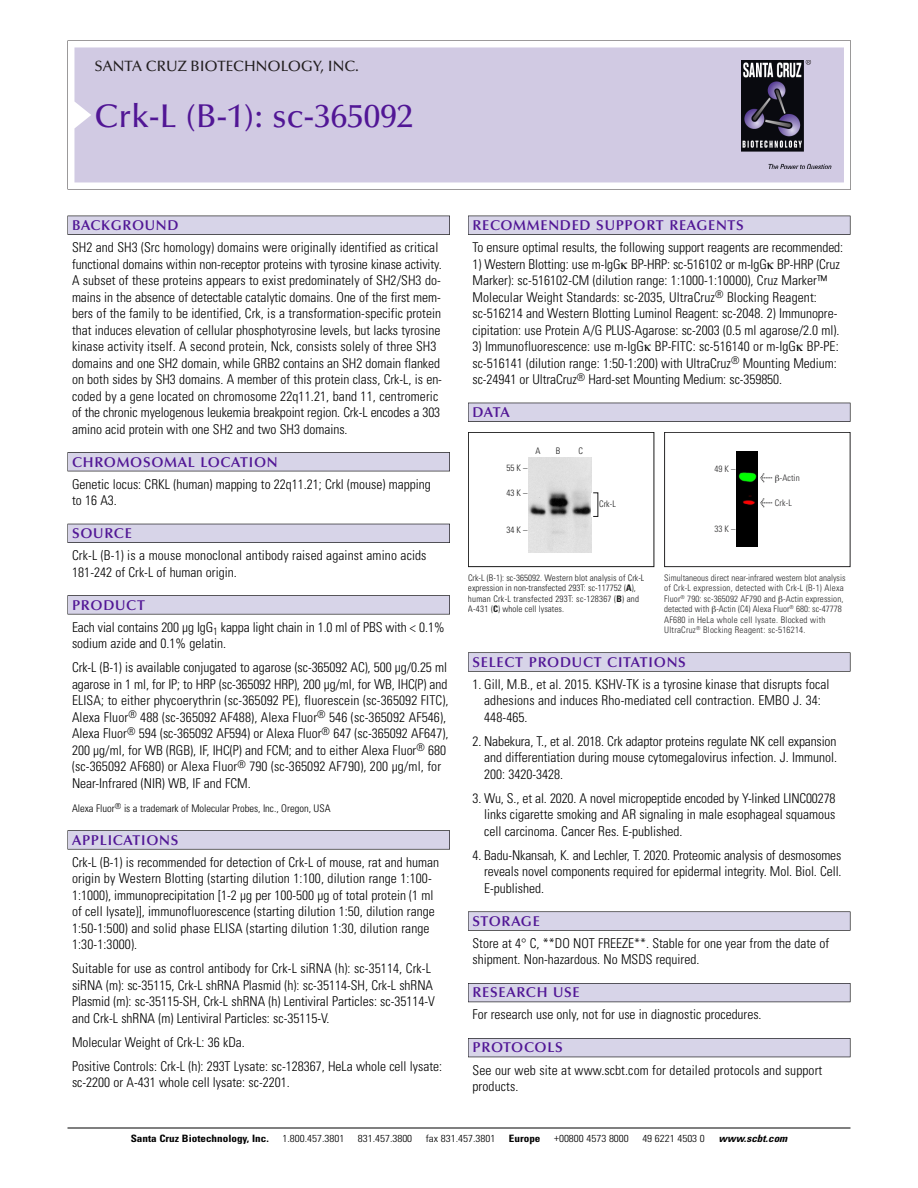
<style>
.page{position:relative;width:918px;height:1188px;background:#fff}
.page>*{position:absolute;margin:0;border:0;box-sizing:border-box;transform-origin:0 0}
.t1{font:500 33px "Optima";color:#511695}
.t2{font:500 15px "Optima";color:#231f20}
.t3{font:600 14.25px "Optima";letter-spacing:.05em;color:#511695}
.t4{font:300 condensed 13.5px/16.5px "Univers";color:#000}
.t5{font:300 condensed 10.5px "Univers";color:#000}
.t6{font:300 condensed 10.2px "Univers";color:#000;scale:1.1 1}
.t7{font:700 condensed 10.2px "Univers";color:#000;scale:1.1 1}
.t8{font:italic 700 condensed 10.2px "Univers";color:#000;scale:1.1 1}
.t9{font:300 condensed 9px/10.5px "Univers";letter-spacing:.01em;color:#272627}
.t10{font:300 condensed 9px/10.5px "Univers";letter-spacing:.005em;color:#191919}
.s1{font-weight:700}
.s2{font-family:"Meta Plus";font-weight:400;font-stretch:normal;font-size:10.5px}
</style>
<div class="page">
<svg style="left:74px;top:41px;width:777px;height:148px"></svg>
<div style="left:74px;top:47px;width:770px;height:135px;background:#d1cae3"></div>
<img style="left:741px;top:60px;width:90px;height:108px">
<div style="left:68px;top:216px;width:382px;height:19px;background:#535256"></div>
<div style="left:68px;top:216px;width:381px;height:18px;background:#d7d4e8"></div>
<div style="left:68px;top:452px;width:382px;height:19px;background:#515155"></div>
<div style="left:68px;top:453px;width:381px;height:18px;background:#d7d4e8"></div>
<div style="left:68px;top:524px;width:382px;height:19px;background:#515057"></div>
<div style="left:68px;top:524px;width:381px;height:18px;background:#d7d4e8"></div>
<div style="left:68px;top:595px;width:382px;height:19px;background:#575659"></div>
<div style="left:68px;top:596px;width:381px;height:18px;background:#d7d4e8"></div>
<svg style="left:68px;top:830px;width:382px;height:20px"></svg>
<div style="left:68px;top:831px;width:381px;height:18px;background:#d7d4e8"></div>
<div style="left:468px;top:216px;width:382px;height:19px;background:#535256"></div>
<div style="left:468px;top:216px;width:382px;height:18px;background:#d7d4e8"></div>
<div style="left:468px;top:403px;width:382px;height:19px;background:#525156"></div>
<div style="left:468px;top:403px;width:382px;height:18px;background:#d7d4e8"></div>
<div style="left:468px;top:652px;width:382px;height:20px;background:#666"></div>
<div style="left:468px;top:653px;width:382px;height:18px;background:#d7d4e8"></div>
<svg style="left:468px;top:911px;width:382px;height:20px"></svg>
<div style="left:468px;top:912px;width:382px;height:18px;background:#d7d4e8"></div>
<div style="left:468px;top:983px;width:382px;height:19px;background:#55545b"></div>
<div style="left:468px;top:984px;width:382px;height:18px;background:#d7d4e8"></div>
<div style="left:468px;top:1038px;width:382px;height:19px;background:#525158"></div>
<div style="left:468px;top:1039px;width:382px;height:18px;background:#d7d4e8"></div>
<hr style="left:68px;top:1128px;width:782px;height:1px;background:#000">
<div style="left:468px;top:432px;width:186px;height:135px;border:1px solid #191919"></div>
<img style="left:529px;top:457px;width:63px;height:95px">
<div style="left:664px;top:432px;width:186px;height:135px;border:1px solid #272627"></div>
<img style="left:737px;top:452px;width:21px;height:95px">
<p class="t2" style="left:94px;top:60px;width:266px">SANTA CRUZ BIOTECHNOLOGY, INC.</p>
<p class="t1" style="left:94px;top:102px;width:320px">Crk-L (B-1): sc-365092</p>
<p class="t3" style="left:72px;top:219px;width:108px">BACKGROUND</p>
<p class="t4" style="left:72px;top:240px;width:372px">SH2 and SH3 (Src homology) domains were originally identified as critical functional domains within non-receptor proteins with tyrosine kinase activity.<br>A subset of these proteins appears to exist predominately of SH2/SH3 do&shy;mains in the absence of detectable catalytic domains. One of the first mem&shy;bers of the family to be identified, Crk, is a transformation-specific protein that induces elevation of cellular phosphotyrosine levels, but lacks tyrosine kinase activity itself. A second protein, Nck, consists solely of three SH3 domains and one SH2 domain, while GRB2 contains an SH2 domain flanked on both sides by SH3 domains. A member of this protein class, Crk-L, is en&shy;coded by a gene located on chromosome 22q11.21, band 11, centromeric of the chronic myelogenous leukemia breakpoint region. Crk-L encodes a 303 amino acid protein with one SH2 and two SH3 domains.</p>
<p class="t3" style="left:72px;top:456px;width:207px">CHROMOSOMAL LOCATION</p>
<p class="t4" style="left:72px;top:477px;width:360px">Genetic locus: CRKL (human) mapping to 22q11.21; Crkl (mouse) mapping to 16 A3.</p>
<p class="t3" style="left:72px;top:527px;width:61px">SOURCE</p>
<p class="t4" style="left:72px;top:549px;width:356px">Crk-L (B-1) is a mouse monoclonal antibody raised against amino acids<br>181-242 of Crk-L of human origin.</p>
<p class="t3" style="left:72px;top:599px;width:74px">PRODUCT</p>
<p class="t4" style="left:72px;top:620px;width:374px">Each vial contains 200 µg IgG<sub>1</sub> kappa light chain in 1.0 ml of PBS with &lt; 0.1% sodium azide and 0.1% gelatin.</p>
<p class="t4" style="left:72px;top:661px;width:378px">Crk-L (B-1) is available conjugated to agarose (sc-365092 AC), 500 µg/0.25 ml agarose in 1 ml, for IP; to HRP (sc-365092 HRP), 200 µg/ml, for WB, IHC(P) and ELISA; to either phycoerythrin (sc-365092 PE), fluorescein (sc-365092 FITC), Alexa Fluor<sup>®</sup> 488 (sc-365092 AF488), Alexa Fluor<sup>®</sup> 546 (sc-365092 AF546), Alexa Fluor<sup>®</sup> 594 (sc-365092 AF594) or Alexa Fluor<sup>®</sup> 647 (sc-365092 AF647), 200 µg/ml, for WB (RGB), IF, IHC(P) and FCM; and to either Alexa Fluor<sup>®</sup> 680 (sc-365092 AF680) or Alexa Fluor<sup>®</sup> 790 (sc-365092 AF790), 200 µg/ml, for Near-Infrared (NIR) WB, IF and FCM.</p>
<p class="t5" style="left:72px;top:804px;width:260px">Alexa Fluor<sup>®</sup> is a trademark of Molecular Probes, Inc., Oregon, USA</p>
<p class="t3" style="left:72px;top:834px;width:108px">APPLICATIONS</p>
<p class="t4" style="left:72px;top:855px;width:369px">Crk-L (B-1) is recommended for detection of Crk-L of mouse, rat and human origin by Western Blotting (starting dilution 1:100, dilution range 1:100- 1:1000), immunoprecipitation [1-2 µg per 100-500 µg of total protein (1 ml of cell lysate)], immunofluorescence (starting dilution 1:50, dilution range 1:50-1:500) and solid phase ELISA (starting dilution 1:30, dilution range 1:30-1:3000).</p>
<p class="t4" style="left:72px;top:962px;width:365px">Suitable for use as control antibody for Crk-L siRNA (h): sc-35114, Crk-L siRNA (m): sc-35115, Crk-L shRNA Plasmid (h): sc-35114-SH, Crk-L shRNA Plasmid (m): sc-35115-SH, Crk-L shRNA (h) Lentiviral Particles: sc-35114-V and Crk-L shRNA (m) Lentiviral Particles: sc-35115-V.</p>
<p class="t4" style="left:72px;top:1035px;width:174px">Molecular Weight of Crk-L: 36 kDa.</p>
<p class="t4" style="left:72px;top:1059px;width:372px">Positive Controls: Crk-L (h): 293T Lysate: sc-128367, HeLa whole cell lysate: sc-2200 or A-431 whole cell lysate: sc-2201.</p>
<p class="t3" style="left:473px;top:219px;width:273px">RECOMMENDED SUPPORT REAGENTS</p>
<p class="t4" style="left:473px;top:240px;width:372px">To ensure optimal results, the following support reagents are recommended:</p>
<p class="t4" style="left:473px;top:257px;width:369px">1) Western Blotting: use m-IgG BP-HRP: sc-516102 or m-IgG BP-HRP (Cruz Marker): sc-516102-CM (dilution range: 1:1000-1:10000), Cruz Marker™ Molecular Weight Standards: sc-2035, UltraCruz<sup>®</sup> Blocking Reagent: sc-516214 and Western Blotting Luminol Reagent: sc-2048. 2) Immunopre&shy;cipitation: use Protein A/G PLUS-Agarose: sc-2003 (0.5 ml agarose/2.0 ml).</p>
<p class="t4" style="left:473px;top:339px;width:368px">3) Immunofluorescence: use m-IgG BP-FITC: sc-516140 or m-IgG BP-PE: sc-516141 (dilution range: 1:50-1:200) with UltraCruz<sup>®</sup> Mounting Medium: sc-24941 or UltraCruz<sup>®</sup> Hard-set Mounting Medium: sc-359850.</p>
<p class="t3" style="left:473px;top:406px;width:39px">DATA</p>
<p class="t10" style="left:507px;top:463px;width:22px">55K–</p>
<p class="t10" style="left:507px;top:489px;width:22px">43K–</p>
<p class="t10" style="left:507px;top:526px;width:22px">34K–</p>
<p class="t10" style="left:535px;top:446px;width:7px">A</p>
<p class="t10" style="left:556px;top:446px;width:6px">B</p>
<p class="t10" style="left:578px;top:446px;width:6px">C</p>
<p class="t10" style="left:599px;top:499px;width:18px">Crk-L</p>
<p class="t10" style="left:468px;top:573px;width:178px">Crk-L (B-1): sc-365092. Western blot analysis of Crk-L expression in non-transfected 293T: sc-117752 (<span class="s1">A</span>), human Crk-L transfected 293T: sc-128367 (<span class="s1">B</span>) and A-431 (<span class="s1">C</span>) whole cell lysates.</p>
<p class="t9" style="left:715px;top:465px;width:22px">49K–</p>
<p class="t9" style="left:715px;top:525px;width:22px">33K–</p>
<p class="t9" style="left:760px;top:473px;width:41px"><span class="s2">&lt;</span> -Actin</p>
<p class="t9" style="left:760px;top:498px;width:34px"><span class="s2">&lt;</span> Crk-L</p>
<p class="t9" style="left:664px;top:573px;width:183px">Simultaneous direct near-infrared western blot analysis of Crk-L expression, detected with Crk-L (B-1) Alexa Fluor<sup>®</sup> 790: sc-365092 AF790 and -Actin expression, detected with -Actin (C4) Alexa Fluor<sup>®</sup> 680: sc-47778<br>AF680 in HeLa whole cell lysate. Blocked with UltraCruz<sup>®</sup> Blocking Reagent: sc-516214.</p>
<p class="t3" style="left:473px;top:656px;width:215px">SELECT PRODUCT CITATIONS</p>
<p class="t4" style="left:484px;top:677px;width:347px;text-indent:-12px">1. Gill, M.B., et al. 2015. KSHV-TK is a tyrosine kinase that disrupts focal adhesions and induces Rho-mediated cell contraction. EMBO J. 34:<br>448-465.</p>
<p class="t4" style="left:484px;top:734px;width:354px;text-align:justify;text-indent:-12px">2. Nabekura, T., et al. 2018. Crk adaptor proteins regulate NK cell expansion and differentiation during mouse cytomegalovirus infection. J. Immunol.<br>200: 3420-3428.</p>
<p class="t4" style="left:484px;top:791px;width:353px;text-align:justify;text-indent:-12px">3. Wu, S., et al. 2020. A novel micropeptide encoded by Y-linked LINC00278 links cigarette smoking and AR signaling in male esophageal squamous cell carcinoma. Cancer Res. E-published.</p>
<p class="t4" style="left:484px;top:848px;width:359px;text-align:justify;text-indent:-12px">4. Badu-Nkansah, K. and Lechler, T. 2020. Proteomic analysis of desmosomes reveals novel components required for epidermal integrity. Mol. Biol. Cell.<br>E-published.</p>
<p class="t3" style="left:473px;top:915px;width:69px">STORAGE</p>
<p class="t4" style="left:473px;top:936px;width:358px">Store at 4° C, **DO NOT FREEZE**. Stable for one year from the date of shipment. Non-hazardous. No MSDS required.</p>
<p class="t3" style="left:473px;top:987px;width:109px">RESEARCH USE</p>
<p class="t4" style="left:473px;top:1008px;width:291px">For research use only, not for use in diagnostic procedures.</p>
<p class="t3" style="left:473px;top:1042px;width:92px">PROTOCOLS</p>
<p class="t4" style="left:473px;top:1063px;width:351px">See our web site at www.scbt.com for detailed protocols and support products.</p>
<p class="t7" style="left:131px;top:1135px;width:127px">Santa Cruz Biotechnology, Inc.</p>
<p class="t6" style="left:282px;top:1135px;width:58px">1.800.457.3801</p>
<p class="t6" style="left:358px;top:1135px;width:51px">831.457.3800</p>
<p class="t6" style="left:426px;top:1135px;width:65px">fax 831.457.3801</p>
<p class="t7" style="left:509px;top:1135px;width:30px">Europe</p>
<p class="t6" style="left:554px;top:1135px;width:69px">+00800 4573 8000</p>
<p class="t6" style="left:642px;top:1135px;width:58px">49 6221 4503 0</p>
<p class="t8" style="left:719px;top:1135px;width:66px">www.scbt.com</p>
</div>
